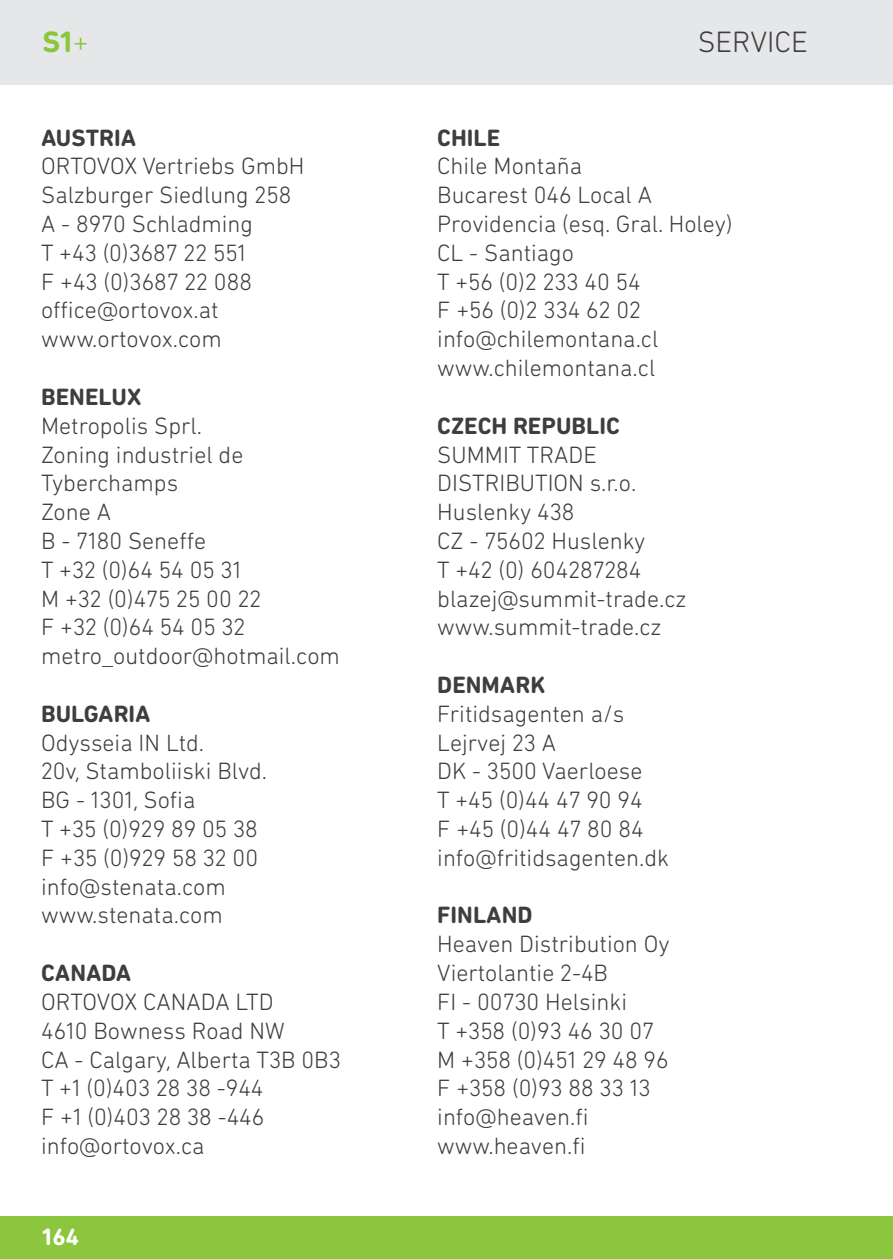
<style>
.page{position:relative;width:893px;height:1259px;background:#fff}
.page>*{position:absolute;margin:0;border:0;box-sizing:border-box;transform-origin:0 0}
.t1{font:300 30px "DIN Next Rounded LT Pro";color:#3e3e3f}
.t2{font:700 30px "DIN Next Rounded LT Pro";color:#8bc63e}
.t3{font:300 24px/28.8px "DIN Next Rounded LT Pro";color:#3e3e3f}
.t4{font:700 24px "DIN Next Rounded LT Pro";color:#3e3e3f}
.t5{font:700 24px "DIN Next Rounded LT Pro";color:#fff}
.s1{font-weight:300}
</style>
<div class="page">
<div style="left:0;top:0;width:893px;height:85px;background:#e6e7e9"></div>
<div style="left:0;top:1216px;width:893px;height:43px;background:#8bc63e"></div>
<p class="t2" style="left:43px;top:24px;width:48px">S1<span class="s1">+</span></p>
<p class="t1" style="left:698px;top:25px;width:112px">SErVicE</p>
<p class="t4" style="left:41px;top:123px;width:97px">AUSTRIA</p>
<p class="t3" style="left:41px;top:152px;width:265px">orToVoX Vertriebs gmbh<br>Salzburger Siedlung 258<br>A - 8970 Schladming<br>T +43 (0)3687 22 551<br>f +43 (0)3687 22 088 office@ortovox.at www.ortovox.com</p>
<p class="t4" style="left:41px;top:383px;width:102px">BENELUX</p>
<p class="t3" style="left:41px;top:411px;width:300px">Metropolis Sprl.<br>Zoning industriel de<br>Tyberchamps<br>Zone A<br>b - 7180 Seneffe<br>T +32 (0)64 54 05 31<br>M +32 (0)475 25 00 22<br>f +32 (0)64 54 05 32 metro_outdoor@hotmail.com</p>
<p class="t4" style="left:41px;top:699px;width:111px">BULGARIA</p>
<p class="t3" style="left:41px;top:728px;width:228px">odysseia in Ltd.<br>20v, Stamboliiski blvd. bg - 1301, Sofia<br>T +35 (0)929 89 05 38 f +35 (0)929 58 32 00 info@stenata.com www.stenata.com</p>
<p class="t4" style="left:41px;top:959px;width:92px">CANADA</p>
<p class="t3" style="left:41px;top:987px;width:301px">orToVoX cAnADA LTD<br>4610 bowness road nW<br>cA - calgary, Alberta T3b 0b3<br>T +1 (0)403 28 38 -944<br>f +1 (0)403 28 38 -446 info@ortovox.ca</p>
<p class="t5" style="left:43px;top:1223px;width:38px">164</p>
<p class="t4" style="left:437px;top:123px;width:64px">CHILE</p>
<p class="t3" style="left:437px;top:152px;width:297px">chile Montaña<br>bucarest 046 Local A providencia (esq. gral. holey) cL - Santiago<br>T +56 (0)2 233 40 54<br>f +56 (0)2 334 62 02 info@chilemontana.cl www.chilemontana.cl</p>
<p class="t4" style="left:437px;top:411px;width:184px">CZECH REPUBLIC</p>
<p class="t3" style="left:437px;top:440px;width:251px">SuMMiT TrADE<br>DiSTribuTion s.r.o. huslenky 438<br>cZ - 75602 huslenky<br>T +42 (0) 604287284 blazej@summit-trade.cz www.summit-trade.cz</p>
<p class="t4" style="left:437px;top:671px;width:109px">DENMARK</p>
<p class="t3" style="left:437px;top:699px;width:233px">fritidsagenten a/s<br>Lejrvej 23 A<br>DK - 3500 Vaerloese<br>T +45 (0)44 47 90 94<br>f +45 (0)44 47 80 84 info@fritidsagenten.dk</p>
<p class="t4" style="left:437px;top:901px;width:97px">FINLAND</p>
<p class="t3" style="left:437px;top:929px;width:234px">heaven Distribution oy<br>Viertolantie 2-4b<br>fi - 00730 helsinki<br>T +358 (0)93 46 30 07<br>M +358 (0)451 29 48 96 f +358 (0)93 88 33 13 info@heaven.fi www.heaven.fi</p>
</div>
